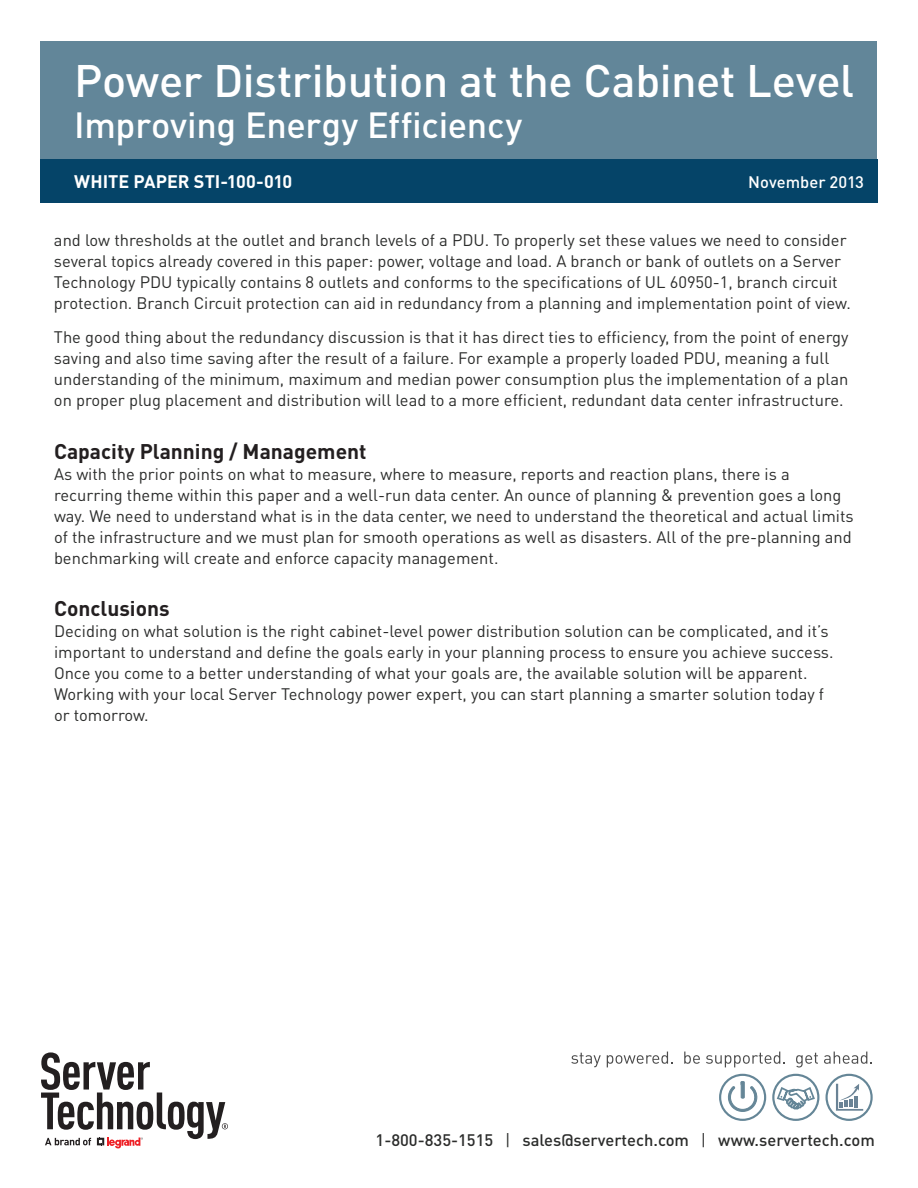
<style>
.page{position:relative;width:918px;height:1188px;background:#fff}
.page>*{position:absolute;margin:0;border:0;box-sizing:border-box;transform-origin:0 0}
.t1{font:500 45px "DIN Pro";letter-spacing:-.01em;color:#fff}
.t2{font:500 36px "DIN Pro";letter-spacing:-.01em;color:#fff}
.t3{font:700 21px "DIN Pro";color:#231f20}
.t4{font:700 18px "DIN Pro";color:#fff}
.t5{font:16.5px/21px "DIN Pro";color:#2b2c2b}
.t6{font:500 16.5px "DIN Pro";color:#2b2c2b}
.t7{font:500 16.5px "DIN Pro";color:#fff}
.s1{font-weight:400}
</style>
<div class="page">
<div style="left:40px;top:41px;width:838px;height:119px;background:#628699"></div>
<div style="left:40px;top:160px;width:495px;height:43px;background:#054468"></div>
<div style="left:528px;top:160px;width:350px;height:43px;background:#054468"></div>
<svg style="left:41px;top:1052px;width:187px;height:96px"></svg>
<svg style="left:684px;top:1052px;width:16px;height:12px"></svg>
<svg style="left:706px;top:1052px;width:167px;height:69px"></svg>
<svg style="left:571px;top:1053px;width:30px;height:14px"></svg>
<svg style="left:607px;top:1052px;width:66px;height:15px"></svg>
<h1 class="t1" style="left:74px;top:51px;width:781px">Power Distribution at the Cabinet Level</h1>
<h2 class="t2" style="left:74px;top:100px;width:449px">Improving Energy Efficiency</h2>
<p class="t4" style="left:74px;top:170px;width:220px">WHITE PAPER STI-100-010</p>
<p class="t7" style="left:748px;top:171px;width:117px">November 2013</p>
<p class="t5" style="left:54px;top:229px;width:798px">and low thresholds at the outlet and branch levels of a PDU. To properly set these values we need to consider several topics already covered in this paper: power, voltage and load. A branch or bank of outlets on a Server Technology PDU typically contains 8 outlets and conforms to the specifications of UL 60950-1, branch circuit protection. Branch Circuit protection can aid in redundancy from a planning and implementation point of view.</p>
<p class="t5" style="left:54px;top:326px;width:796px">The good thing about the redundancy discussion is that it has direct ties to efficiency, from the point of energy saving and also time saving after the result of a failure. For example a properly loaded PDU, meaning a full understanding of the minimum, maximum and median power consumption plus the implementation of a plan on proper plug placement and distribution will lead to a more efficient, redundant data center infrastructure.</p>
<p class="t3" style="left:54px;top:437px;width:314px">Capacity Planning / Management</p>
<p class="t5" style="left:54px;top:463px;width:801px">As with the prior points on what to measure, where to measure, reports and reaction plans, there is a recurring theme within this paper and a well-run data center. An ounce of planning &amp; prevention goes a long way. We need to understand what is in the data center, we need to understand the theoretical and actual limits of the infrastructure and we must plan for smooth operations as well as disasters. All of the pre-planning and benchmarking will create and enforce capacity management.</p>
<p class="t3" style="left:54px;top:595px;width:117px">Conclusions</p>
<p class="t5" style="left:54px;top:620px;width:781px">Deciding on what solution is the right cabinet-level power distribution solution can be complicated, and it’s important to understand and define the goals early in your planning process to ensure you achieve success.<br>Once you come to a better understanding of what your goals are, the available solution will be apparent.<br>Working with your local Server Technology power expert, you can start planning a smarter solution today f or tomorrow.</p>
<p class="t6" style="left:376px;top:1129px;width:501px">1-800-835-1515 <span class="s1">|</span> sales@servertech.com <span class="s1">|</span> www.servertech.com</p>
</div>
